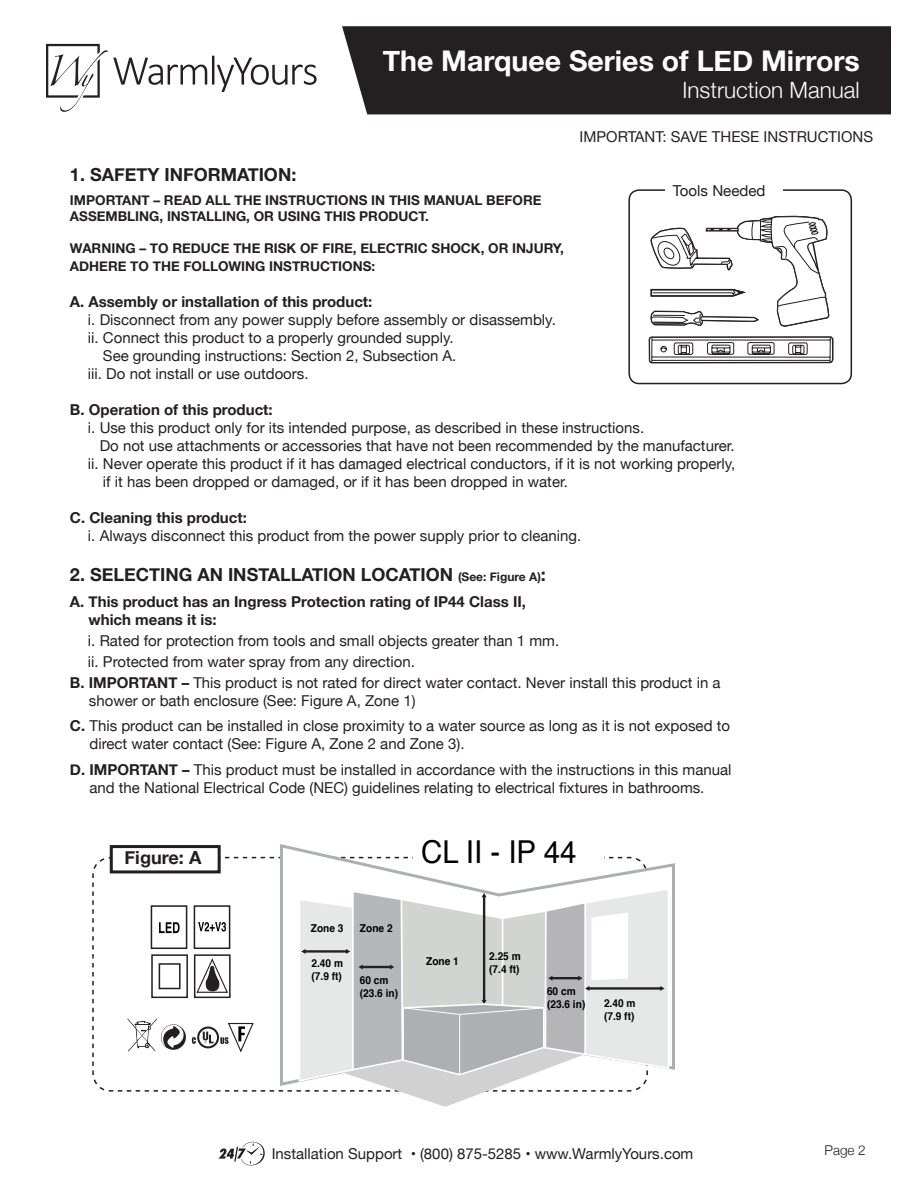
<style>
.page{position:relative;width:918px;height:1188px;background:#fff}
.page>*{position:absolute;margin:0;border:0;box-sizing:border-box;transform-origin:0 0}
.t1{font:31.5px "Helvetica";color:#000;scale:.93 1}
.t2{font:700 28.5px "Helvetica Neue";color:#fff}
.t3{font:300 22.5px "Helvetica Neue";color:#fff}
.t4{font:700 18.15px "Helvetica Neue";color:#231f20}
.t5{font:700 18px "Helvetica Neue";color:#231f20}
.t6{font:15.15px "Helvetica Neue";color:#231f20}
.t7{font:15px/18px "Helvetica Neue";color:#231f20}
.t8{font:700 15px/18px "Helvetica Neue";color:#231f20}
.t9{font:700 13.5px/16.2px "Helvetica Neue";color:#231f20}
.t10{font:300 13.5px "Helvetica Neue";color:#231f20}
.t11{font:700 10.95px/13px "Helvetica";color:#000;scale:.93 1}
.s1{font-size:12px}
.s2{font-weight:700}
</style>
<div class="page">
<div style="left:342px;top:26px;width:549px;height:88px;background:#241f21"></div>
<svg style="left:218px;top:1142px;width:47px;height:24px"></svg>
<svg style="left:92px;top:856px;width:182px;height:236px"></svg>
<svg style="left:278px;top:844px;width:397px;height:226px"></svg>
<svg style="left:118px;top:880px;width:552px;height:227px"></svg>
<div style="left:111px;top:847px;width:108px;height:25px;background:#fff"></div>
<div style="left:110px;top:845px;width:111px;height:28px;border:3px solid #231f20"></div>
<svg style="left:46px;top:44px;width:271px;height:68px"></svg>
<svg style="left:648px;top:215px;width:186px;height:149px"></svg>
<div style="left:628px;top:189px;width:224px;height:195px;border:2px solid #231f20;border-radius:10px"></div>
<div style="left:665px;top:180px;width:118px;height:20px;background:#fff"></div>
<p class="t2" style="left:383px;top:39px;width:479px">The Marquee Series of LED Mirrors</p>
<p class="t3" style="left:683px;top:72px;width:179px">Instruction Manual</p>
<p class="t7" style="left:580px;top:128px;width:295px">IMPORTANT: SAVE THESE INSTRUCTIONS</p>
<p class="t5" style="left:70px;top:161px;width:228px">1. SAFETY INFORMATION:</p>
<p class="t9" style="left:70px;top:192px;width:473px">IMPORTANT – READ ALL THE INSTRUCTIONS IN THIS MANUAL BEFORE<br>ASSEMBLING, INSTALLING, OR USING THIS PRODUCT.</p>
<p class="t9" style="left:70px;top:240px;width:495px;line-height:18px">WARNING – TO REDUCE THE RISK OF FIRE, ELECTRIC SHOCK, OR INJURY,<br>ADHERE TO THE FOLLOWING INSTRUCTIONS:</p>
<p class="t8" style="left:70px;top:294px;width:304px">A. Assembly or installation of this product:</p>
<p class="t7" style="left:88px;top:312px;width:469px">i. Disconnect from any power supply before assembly or disassembly.</p>
<p class="t7" style="left:88px;top:330px;width:370px;text-align:right">ii. Connect this product to a properly grounded supply.<br>See grounding instructions: Section 2, Subsection A.</p>
<p class="t7" style="left:88px;top:366px;width:222px">iii. Do not install or use outdoors.</p>
<p class="t8" style="left:70px;top:402px;width:204px">B. Operation of this product:</p>
<p class="t7" style="left:100px;top:420px;width:636px;text-indent:-12px">i. Use this product only for its intended purpose, as described in these instructions.<br>Do not use attachments or accessories that have not been recommended by the manufacturer.</p>
<p class="t7" style="left:103px;top:456px;width:634px;text-indent:-15px">ii. Never operate this product if it has damaged electrical conductors, if it is not working properly, if it has been dropped or damaged, or if it has been dropped in water.</p>
<p class="t8" style="left:70px;top:510px;width:178px">C. Cleaning this product:</p>
<p class="t7" style="left:88px;top:528px;width:495px">i. Always disconnect this product from the power supply prior to cleaning.</p>
<p class="t5" style="left:70px;top:561px;width:477px">2. SELECTING AN INSTALLATION LOCATION <span class="s1">(See: Figure A)</span>:</p>
<p class="t8" style="left:89px;top:593px;width:439px;text-indent:-19px">A. This product has an Ingress Protection rating of IP44 Class II, which means it is:</p>
<p class="t7" style="left:88px;top:632px;width:473px">i. Rated for protection from tools and small objects greater than 1 mm.</p>
<p class="t7" style="left:88px;top:653px;width:328px">ii. Protected from water spray from any direction.</p>
<p class="t7" style="left:89px;top:674px;width:633px;text-indent:-19px"><span class="s2">B. IMPORTANT –</span> This product is not rated for direct water contact. Never install this product in a shower or bath enclosure (See: Figure A, Zone 1)</p>
<p class="t7" style="left:89px;top:718px;width:642px;text-indent:-19px"><span class="s2">C.</span> This product can be installed in close proximity to a water source as long as it is not exposed to direct water contact (See: Figure A, Zone 2 and Zone 3).</p>
<p class="t7" style="left:70px;top:761px;width:663px;text-align:center"><span class="s2">D. IMPORTANT –</span> This product must be installed in accordance with the instructions in this manual and the National Electrical Code (NEC) guidelines relating to electrical fixtures in bathrooms.</p>
<p class="t6" style="left:673px;top:180px;width:94px">Tools Needed</p>
<p class="t4" style="left:125px;top:843px;width:78px">Figure: A</p>
<h1 class="t1" style="left:421px;top:828px;width:169px">CL II - IP 44</h1>
<p class="t11" style="left:311px;top:921px;width:37px">Zone 3</p>
<p class="t11" style="left:312px;top:957px;width:35px">2.40 m (7.9 ft)</p>
<p class="t11" style="left:360px;top:922px;width:37px">Zone 2</p>
<p class="t11" style="left:489px;top:949px;width:35px">2.25 m (7.4 ft)</p>
<p class="t11" style="left:426px;top:955px;width:37px">Zone 1</p>
<p class="t11" style="left:360px;top:974px;width:43px">60 cm (23.6 in)</p>
<p class="t11" style="left:547px;top:984px;width:43px">60 cm (23.6 in)</p>
<p class="t11" style="left:604px;top:997px;width:35px">2.40 m (7.9 ft)</p>
<p class="t7" style="left:272px;top:1146px;width:423px">Installation Support • (800) 875-5285 • www.WarmlyYours.com</p>
<p class="t10" style="left:825px;top:1140px;width:43px">Page 2</p>
</div>
